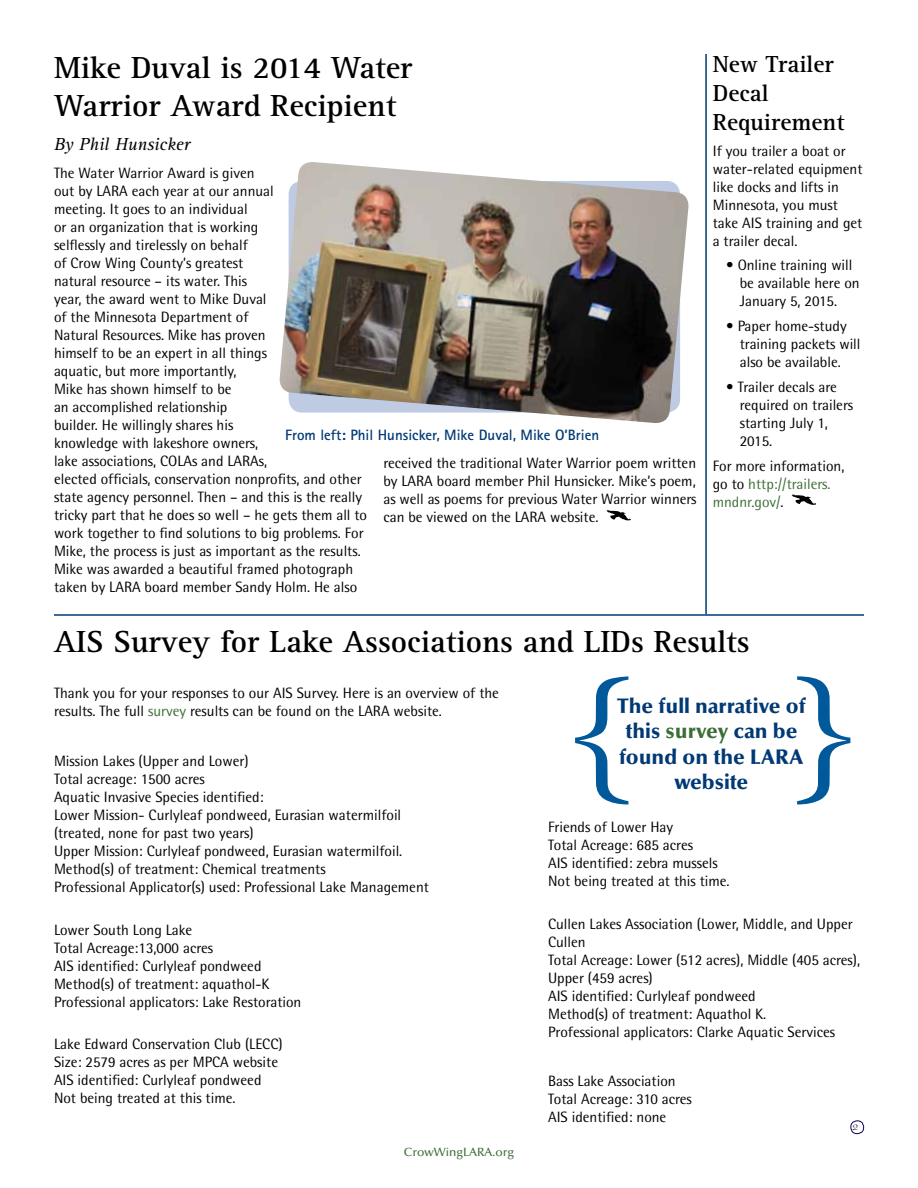
<style>
.page{position:relative;width:918px;height:1188px;background:#fff}
.page>*{position:absolute;margin:0;border:0;box-sizing:border-box;transform-origin:0 0}
.t1{font:150px "Times";color:#00599a}
.t2{font:700 31.5px/37.8px "Rotis Serif";color:#000}
.t3{font:700 24px/28.8px "Rotis Serif";color:#000}
.t4{font:900 21px/25.2px "Optima";color:#003974;text-align:center}
.t5{font:italic 18px "Rotis Serif";color:#000}
.t6{font:15px/18px "Rotis Semi Sans";color:#000}
.t7{font:15px/18px "Rotis Semi Sans";color:#3b6e36}
.t8{font:700 15px "Rotis Sans Serif";color:#003974}
.t9{font:500 12px "Optima";color:#3b6e36}
.t10{font:10.5px "Present";color:#080046}
.s1{color:#000}
.s2{color:#3b6e36}
</style>
<div class="page">
<div style="left:850px;top:1120px;width:14px;height:14px;border:1px solid #080046;border-radius:6px"></div>
<hr style="left:705px;top:54px;width:2px;height:560px;background:#003974">
<svg style="left:606px;top:510px;width:25px;height:10px"></svg>
<svg style="left:792px;top:494px;width:24px;height:11px"></svg>
<hr style="left:54px;top:614px;width:810px;height:2px;background:#003974">
<img style="left:280px;top:162px;width:409px;height:261px">
<h2 class="t2" style="left:54px;top:49px;width:360px">Mike Duval is 2014 Water<br>Warrior Award Recipient</h2>
<p class="t5" style="left:54px;top:134px;width:138px">By Phil Hunsicker</p>
<p class="t6" style="left:54px;top:164px;width:315px">The Water Warrior Award is given<br>out by LARA each year at our annual<br>meeting. It goes to an individual<br>or an organization that is working<br>selflessly and tirelessly on behalf<br>of Crow Wing County’s greatest<br>natural resource – its water. This<br>year, the award went to Mike Duval<br>of the Minnesota Department of<br>Natural Resources. Mike has proven<br>himself to be an expert in all things<br>aquatic, but more importantly,<br>Mike has shown himself to be<br>an accomplished relationship<br>builder. He willingly shares his<br>knowledge with lakeshore owners,<br>lake associations, COLAs and LARAs,<br>elected officials, conservation nonprofits, and other state agency personnel. Then – and this is the really tricky part that he does so well – he gets them all to work together to find solutions to big problems. For Mike, the process is just as important as the results.<br>Mike was awarded a beautiful framed photograph taken by LARA board member Sandy Holm. He also</p>
<p class="t8" style="left:285px;top:425px;width:316px">From left: Phil Hunsicker, Mike Duval, Mike O’Brien</p>
<p class="t6" style="left:383px;top:454px;width:315px;text-align:justify">received the traditional Water Warrior poem written by LARA board member Phil Hunsicker. Mike’s poem, as well as poems for previous Water Warrior winners can be viewed on the LARA website.</p>
<h3 class="t3" style="left:713px;top:50px;width:133px">New Trailer<br>Decal<br>Requirement</h3>
<p class="t6" style="left:713px;top:141px;width:151px">If you trailer a boat or water-related equipment like docks and lifts in<br>Minnesota, you must take AIS training and get a trailer decal.</p>
<p class="t6" style="left:740px;top:256px;width:121px;text-indent:-14px">• Online training will be available here on<br>January 5, 2015.</p>
<p class="t6" style="left:740px;top:317px;width:122px;text-indent:-14px">• Paper home-study training packets will also be available.</p>
<p class="t6" style="left:740px;top:378px;width:115px;text-indent:-14px">• Trailer decals are required on trailers starting July 1,<br>2015.</p>
<p class="t7" style="left:713px;top:456px;width:133px"><span class="s1">For more information, go to</span> http://trailers. mndnr.gov/<span class="s1">.</span></p>
<h2 class="t2" style="left:54px;top:623px;width:697px">AIS Survey for Lake Associations and LIDs Results</h2>
<h1 class="t1" style="left:566px;top:587px;width:296px">{ }</h1>
<p class="t6" style="left:54px;top:684px;width:447px">Thank you for your responses to our AIS Survey. Here is an overview of the results. The full <span class="s2">survey</span> results can be found on the LARA website.</p>
<p class="t6" style="left:54px;top:752px;width:376px">Mission Lakes (Upper and Lower)<br>Total acreage: 1500 acres<br>Aquatic Invasive Species identified:<br>Lower Mission- Curlyleaf pondweed, Eurasian watermilfoil (treated, none for past two years)<br>Upper Mission: Curlyleaf pondweed, Eurasian watermilfoil.<br>Method(s) of treatment: Chemical treatments<br>Professional Applicator(s) used: Professional Lake Management</p>
<p class="t6" style="left:54px;top:921px;width:249px">Lower South Long Lake<br>Total Acreage:13,000 acres<br>AIS identified: Curlyleaf pondweed Method(s) of treatment: aquathol-K Professional applicators: Lake Restoration</p>
<p class="t6" style="left:54px;top:1035px;width:230px">Lake Edward Conservation Club (LECC)<br>Size: 2579 acres as per MPCA website AIS identified: Curlyleaf pondweed Not being treated at this time.</p>
<h3 class="t4" style="left:617px;top:694px;width:190px">The full narrative of this <span class="s2">survey</span> can be found on the LARA website</h3>
<p class="t6" style="left:548px;top:818px;width:183px">Friends of Lower Hay<br>Total Acreage: 685 acres<br>AIS identified: zebra mussels<br>Not being treated at this time.</p>
<p class="t6" style="left:548px;top:915px;width:314px">Cullen Lakes Association (Lower, Middle, and Upper Cullen<br>Total Acreage: Lower (512 acres), Middle (405 acres), Upper (459 acres)<br>AIS identified: Curlyleaf pondweed<br>Method(s) of treatment: Aquathol K.<br>Professional applicators: Clarke Aquatic Services</p>
<p class="t6" style="left:548px;top:1072px;width:145px">Bass Lake Association<br>Total Acreage: 310 acres<br>AIS identified: none</p>
<p class="t10" style="left:853px;top:1121px;width:7px">2</p>
<p class="t9" style="left:404px;top:1145px;width:112px">CrowWingLARA.org</p>
</div>
